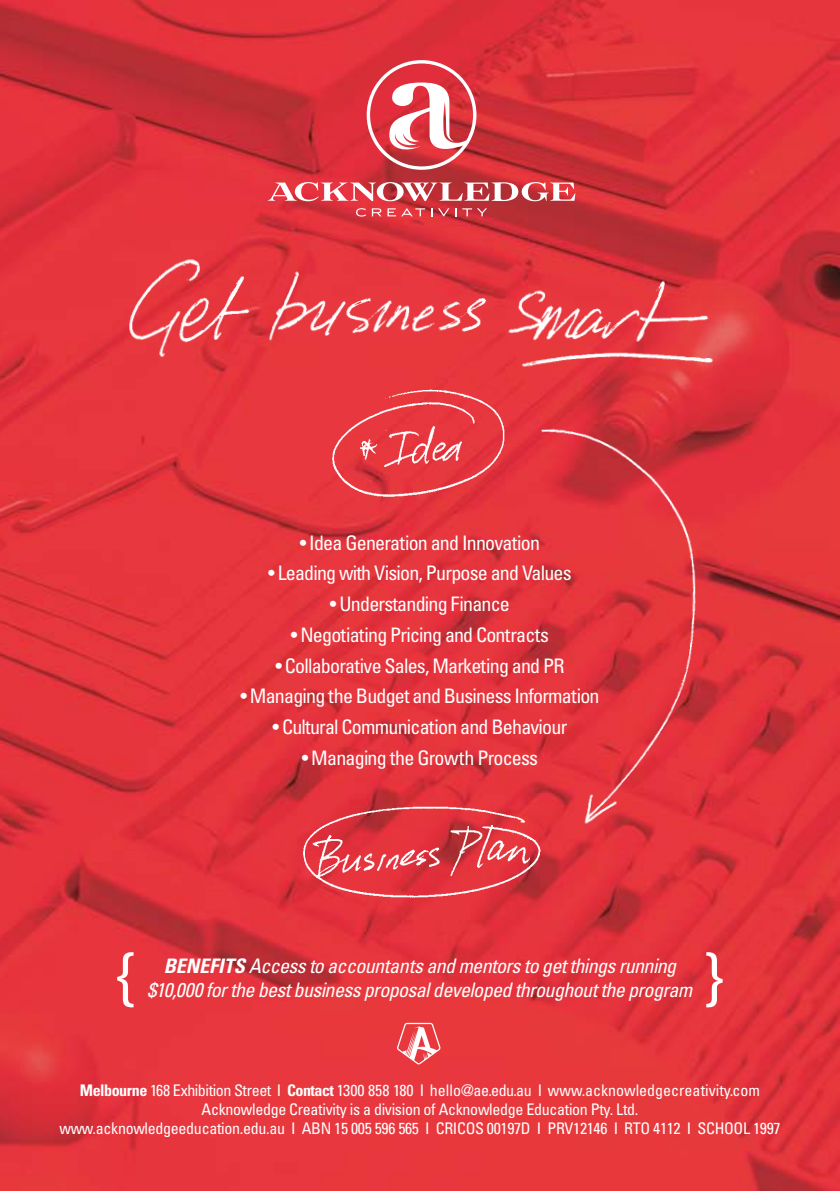
<style>
.page{position:relative;width:840px;height:1191px;background:#fff}
.page>*{position:absolute;margin:0;border:0;box-sizing:border-box;transform-origin:0 0}
.t1{font:condensed 20px "Univers";letter-spacing:-.04em;color:#fff}
.t2{font:italic condensed 20px/24px "Univers";letter-spacing:-.03em;color:#fff;text-align:center}
.t3{font:condensed 16px/19.2px "Univers";letter-spacing:-.02em;color:#fff;text-align:center}
.s1{font-weight:700}
</style>
<div class="page">
<img style="left:0;top:0;width:839px;height:1191px">
<svg style="left:397px;top:1022px;width:43px;height:42px"></svg>
<svg style="left:267px;top:182px;width:308px;height:19px"></svg>
<svg style="left:356px;top:208px;width:25px;height:8px"></svg>
<svg style="left:387px;top:208px;width:38px;height:8px"></svg>
<svg style="left:438px;top:208px;width:11px;height:9px"></svg>
<svg style="left:462px;top:208px;width:25px;height:8px"></svg>
<svg style="left:366px;top:60px;width:110px;height:110px"></svg>
<img style="left:126px;top:238px;width:591px;height:143px">
<img style="left:326px;top:379px;width:184px;height:121px">
<img style="left:282px;top:802px;width:280px;height:100px">
<img style="left:536px;top:418px;width:173px;height:414px">
<svg style="left:117px;top:951px;width:16px;height:56px"></svg>
<svg style="left:706px;top:952px;width:16px;height:56px"></svg>
<p class="t1" style="left:299px;top:530px;width:242px">• Idea Generation and Innovation</p>
<p class="t1" style="left:268px;top:560px;width:305px">• Leading with Vision, Purpose and Values</p>
<p class="t1" style="left:330px;top:591px;width:181px">• Understanding Finance</p>
<p class="t1" style="left:291px;top:622px;width:259px">• Negotiating Pricing and Contracts</p>
<p class="t1" style="left:275px;top:653px;width:290px">• Collaborative Sales, Marketing and PR</p>
<p class="t1" style="left:240px;top:683px;width:360px">• Managing the Budget and Business Information</p>
<p class="t1" style="left:272px;top:714px;width:296px">• Cultural Communication and Behaviour</p>
<p class="t1" style="left:301px;top:745px;width:238px">• Managing the Growth Process</p>
<p class="t2" style="left:147px;top:954px;width:546px"><span class="s1">BENEFITS</span> Access to accountants and mentors to get things running $10,000 for the best business proposal developed throughout the program</p>
<p class="t3" style="left:59px;top:1080px;width:722px"><span class="s1">Melbourne</span> 168 Exhibition Street I <span class="s1">Contact</span> 1300 858 180 I hello@ae.edu.au I www.acknowledgecreativity.com<br>Acknowledge Creativity is a division of Acknowledge Education Pty. Ltd.<br>www.acknowledgeeducation.edu.au I ABN 15 005 596 565 I CRICOS 00197D I PRV12146 I RTO 4112 I SCHOOL 1997</p>
</div>
